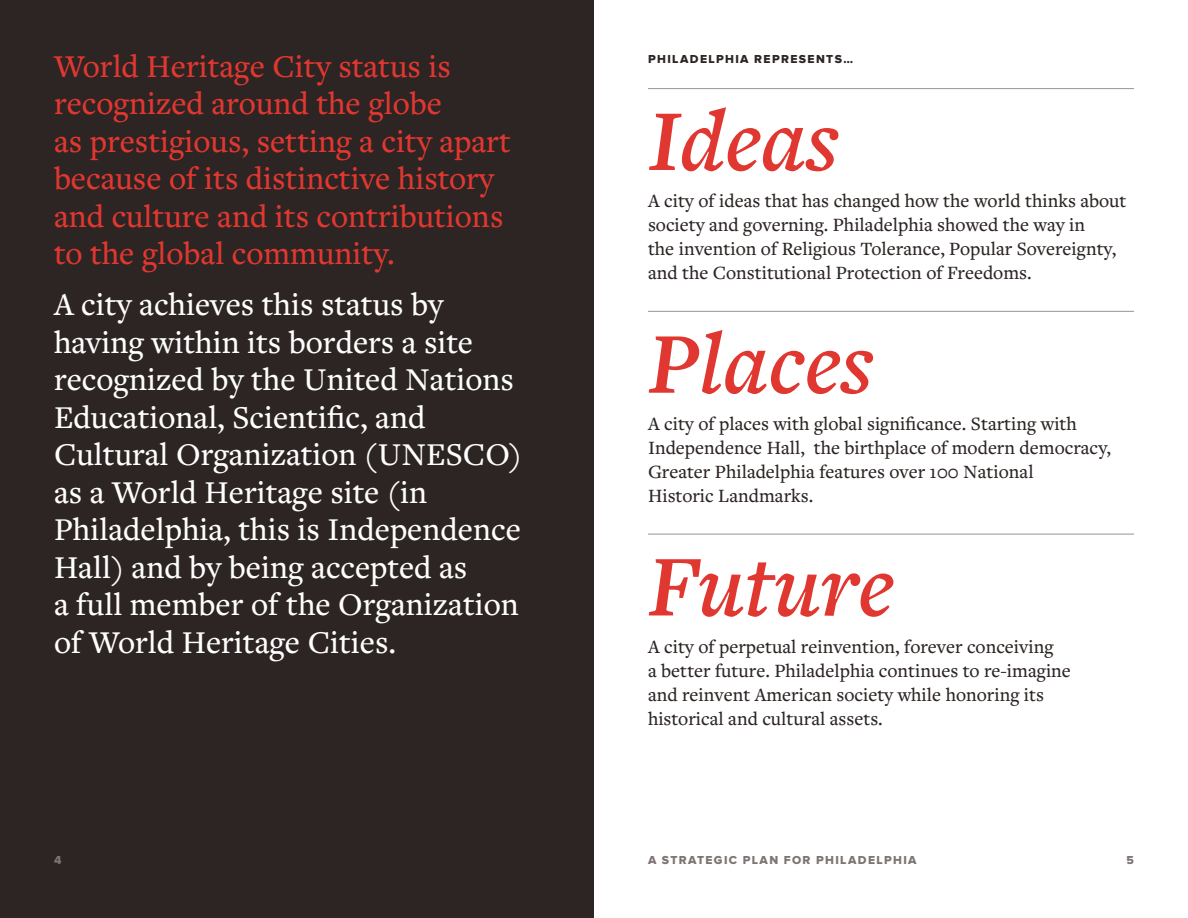
<style>
.page{position:relative;width:1188px;height:918px;background:#fff}
.page>*{position:absolute;margin:0;border:0;box-sizing:border-box;transform-origin:0 0}
.t1{font:italic 600 90px "Freight Text Pro";color:#e13731}
.t2{font:500 33px/37.5px "Freight Text Pro";color:#fff}
.t3{font:500 33px/37.5px "Freight Text Pro";color:#e13731}
.t4{font:500 19.5px/24px "Freight Text Pro";color:#2c2523}
.t5{font:12px "Proxima Nova Extrabld";letter-spacing:.115em;color:#7e7573}
.t6{font:12px "Proxima Nova Extrabld";letter-spacing:.115em;color:#2c2523}
</style>
<div class="page">
<div style="left:0;top:0;width:594px;height:918px;background:#2c2523"></div>
<hr style="left:648px;top:88px;width:486px;height:1px;background:#939598">
<hr style="left:648px;top:311px;width:486px;height:1px;background:#939598">
<hr style="left:648px;top:534px;width:486px;height:1px;background:#939598">
<h2 class="t3" style="left:54px;top:46px;width:458px">World Heritage City status is recognized around the globe<br>as prestigious, setting a city apart because of its distinctive history and culture and its contributions to the global community.</h2>
<p class="t2" style="left:54px;top:285px;width:469px">A city achieves this status by having within its borders a site recognized by the United Nations<br>Educational, Scientific, and<br>Cultural Organization (UNESCO) as a World Heritage site (in<br>Philadelphia, this is Independence<br>Hall) and by being accepted as<br>a full member of the Organization of World Heritage Cities.</p>
<p class="t6" style="left:648px;top:54px;width:207px">PHILADELPHIA REPRESENTS…</p>
<h1 class="t1" style="left:648px;top:81px;width:192px">Ideas</h1>
<p class="t4" style="left:648px;top:189px;width:480px">A city of ideas that has changed how the world thinks about society and governing. Philadelphia showed the way in<br>the invention of Religious Tolerance, Popular Sovereignty, and the Constitutional Protection of Freedoms.</p>
<h1 class="t1" style="left:648px;top:304px;width:227px">Places</h1>
<p class="t4" style="left:648px;top:411px;width:465px">A city of places with global significance. Starting with Independence Hall, the birthplace of modern democracy, Greater Philadelphia features over 100 National<br>Historic Landmarks.</p>
<h1 class="t1" style="left:648px;top:527px;width:247px">Future</h1>
<p class="t4" style="left:648px;top:634px;width:424px">A city of perpetual reinvention, forever conceiving<br>a better future. Philadelphia continues to re-imagine and reinvent American society while honoring its historical and cultural assets.</p>
<p class="t5" style="left:54px;top:855px;width:9px">4</p>
<p class="t5" style="left:648px;top:855px;width:270px">A STRATEGIC PLAN FOR PHILADELPHIA</p>
<p class="t5" style="left:1127px;top:855px;width:9px">5</p>
</div>
